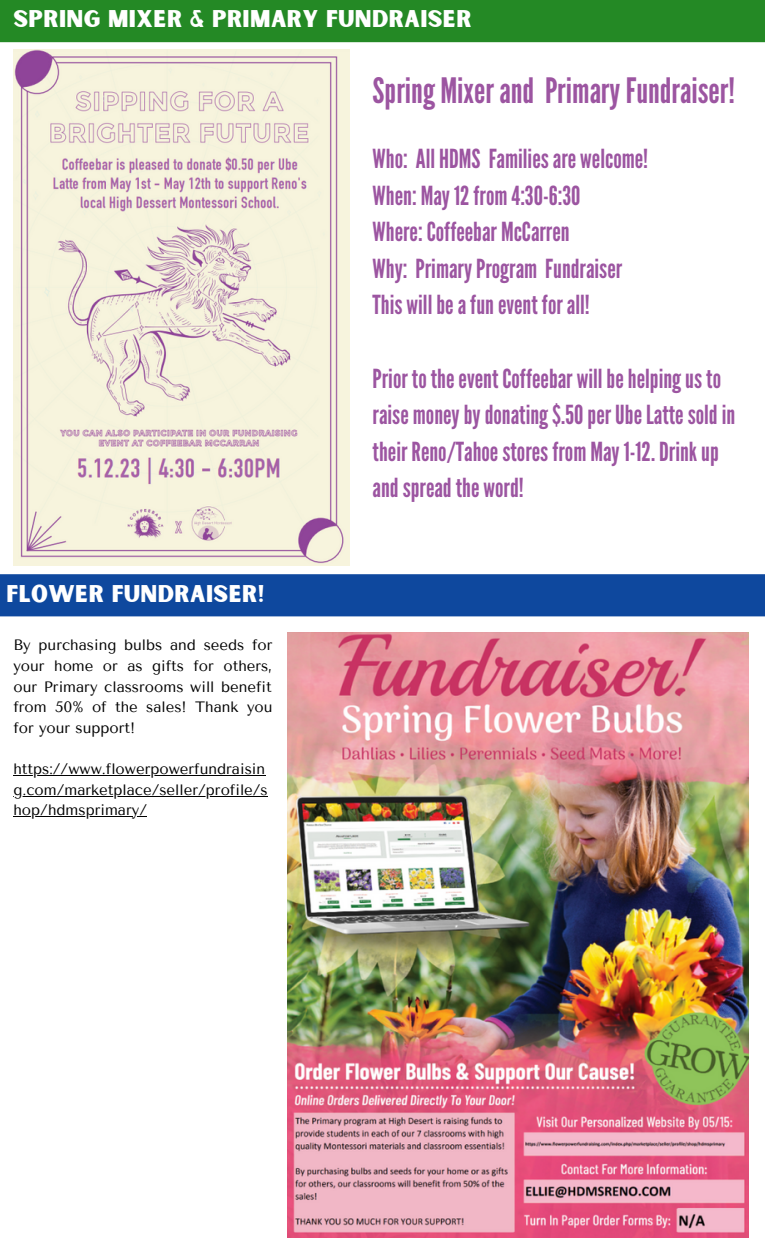
<style>
.page{position:relative;width:765px;height:1260px;background:#fff}
.page>*{position:absolute;margin:0;border:0;box-sizing:border-box;transform-origin:0 0}
.t1{font:35px "League Gothic";color:#9c55a1}
.t2{font:26.25px/36.5px "League Gothic";color:#9c55a1}
.t3{font:23.12px "Sunborn Sans One";letter-spacing:.015em;color:#fff}
.t4{font:15px/20.6px "Tenor Sans";color:#000;text-align:justify}
</style>
<div class="page">
<div style="left:0;top:574px;width:765px;height:42px;background:#0e489e"></div>
<div style="left:0;top:0;width:765px;height:42px;background:#248925"></div>
<img style="left:288px;top:633px;width:460px;height:605px">
<img style="left:13px;top:49px;width:336px;height:517px">
<hr style="left:13px;top:775px;width:253px;height:1px;background:#000">
<hr style="left:13px;top:796px;width:254px;height:1px;background:#000">
<hr style="left:13px;top:816px;width:134px;height:1px;background:#000">
<p class="t3" style="left:13px;top:4px;width:460px">SPRING MIXER &amp; PRIMARY FUNDRAISER</p>
<p class="t1" style="left:373px;top:71px;width:364px">Spring Mixerand PrimaryFundraiser!</p>
<p class="t2" style="left:373px;top:141px;width:277px">Who: AllHDMS Familiesare welcome!</p>
<p class="t2" style="left:373px;top:178px;width:209px">When: May12from 4:30-6:30</p>
<p class="t2" style="left:373px;top:214px;width:199px">Where:Coffeebar McCarren</p>
<p class="t2" style="left:373px;top:251px;width:251px">Why: PrimaryProgram Fundraiser</p>
<p class="t2" style="left:373px;top:287px;width:219px">This willbeafunevent forall!</p>
<p class="t3" style="left:6px;top:578px;width:260px">FLOWER FUNDRAISER!</p>
<p class="t4" style="left:13px;top:635px;width:261px">By purchasing bulbs and seeds for your home or as gifts for others, our Primary classrooms will benefit from 50% of the sales! Thank you for your support!</p>
<p class="t4" style="left:13px;top:759px;width:256px;text-align:left">https://www.flowerpowerfundraisin g.com/marketplace/seller/profile/s hop/hdmsprimary/</p>
<p class="t2" style="left:373px;top:360px;width:364px">Prior totheeventCoffeebar willbehelpingusto raise moneybydonating$.50perUbeLattesoldin theirReno/Tahoestoresfrom May1-12.Drinkup andspreadthe word!</p>
</div>
